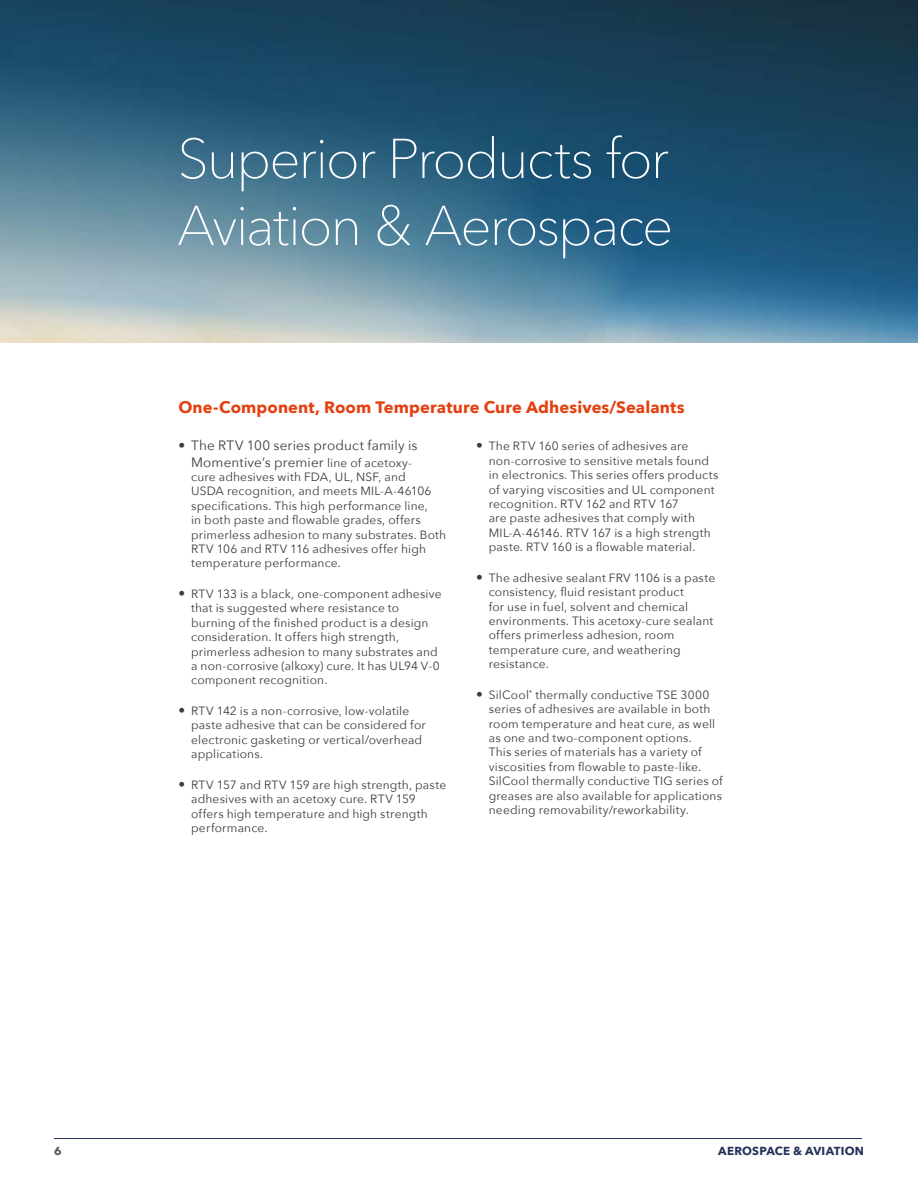
<style>
.page{position:relative;width:918px;height:1188px;background:#fff}
.page>*{position:absolute;margin:0;border:0;box-sizing:border-box;transform-origin:0 0}
.t1{font:100 55.5px/67.1px "Avenir Next LT Pro";letter-spacing:-.04em;color:#fff}
.t2{font:700 16.5px "Avenir Next";letter-spacing:.005em;color:#e44112}
.t3{font:13.5px/16.2px "Avenir Next";letter-spacing:.01em;color:#3c3c3b;text-align:center}
.t4{font:12px/14.4px "Avenir Next";letter-spacing:.015em;color:#3c3c3b}
.t5{font:700 11.7px "Avenir Next";letter-spacing:.02em;color:#243259}
.t6{font:700 11.7px "Avenir Next";color:#575756}
.s1{font-size:12px}
.s2{font-size:13.5px}
</style>
<div class="page">
<hr style="left:54px;top:1138px;width:808px;height:1px;background:#243259">
<img style="left:0;top:0;width:918px;height:342px">
<h1 class="t1" style="left:177px;top:125px;width:497px">Superior Products for<br>Aviation &amp; Aerospace</h1>
<h2 class="t2" style="left:178px;top:393px;width:508px">One-Component, Room Temperature Cure Adhesives/Sealants</h2>
<p class="t3" style="left:178px;top:437px;width:241px">• The RTV 100 series product family is<br>Momentive’s premier <span class="s1">line of acetoxy-</span></p>
<p class="t4" style="left:191px;top:469px;width:257px">cure adhesives with FDA, UL, NSF, and<br>USDA recognition, and meets MIL-A-46106 specifications. This high performance line,<br>in both paste and flowable grades, offers primerless adhesion to many substrates. Both RTV 106 and RTV 116 adhesives offer high temperature performance.</p>
<p class="t4" style="left:191px;top:586px;width:252px;text-indent:-13px"><span class="s2">•</span> RTV 133 is a black, one-component adhesive that is suggested where resistance to burning of the finished product is a design consideration. It offers high strength, primerless adhesion to many substrates and a non-corrosive (alkoxy) cure. It has UL94 V-0 component recognition.</p>
<p class="t4" style="left:191px;top:703px;width:236px;text-indent:-13px"><span class="s2">•</span> RTV 142 is a non-corrosive, low-volatile paste adhesive that can be considered for electronic gasketing or vertical/overhead applications.</p>
<p class="t4" style="left:191px;top:777px;width:257px;text-indent:-13px"><span class="s2">•</span> RTV 157 and RTV 159 are high strength, paste adhesives with an acetoxy cure. RTV 159 offers high temperature and high strength performance.</p>
<p class="t4" style="left:489px;top:439px;width:231px;text-indent:-13px"><span class="s2">•</span> The RTV 160 series of adhesives are non-corrosive to sensitive metals found in electronics. This series offers products of varying viscosities and UL component recognition. RTV 162 and RTV 167<br>are paste adhesives that comply with MIL-A-46146. RTV 167 is a high strength paste. RTV 160 is a flowable material.</p>
<p class="t4" style="left:489px;top:570px;width:228px;text-indent:-13px"><span class="s2">•</span> The adhesive sealant FRV 1106 is a paste consistency, fluid resistant product<br>for use in fuel, solvent and chemical environments. This acetoxy-cure sealant offers primerless adhesion, room temperature cure, and weathering resistance.</p>
<p class="t4" style="left:489px;top:687px;width:236px;text-indent:-13px"><span class="s2">•</span> SilCool<sup>*</sup> thermally conductive TSE 3000 series of adhesives are available in both room temperature and heat cure, as well as one and two-component options.<br>This series of materials has a variety of viscosities from flowable to paste-like.<br>SilCool thermally conductive TIG series of greases are also available for applications needing removability/reworkability.</p>
<p class="t6" style="left:54px;top:1141px;width:9px">6</p>
<p class="t5" style="left:718px;top:1141px;width:147px">AEROSPACE &amp; AVIATION</p>
</div>
